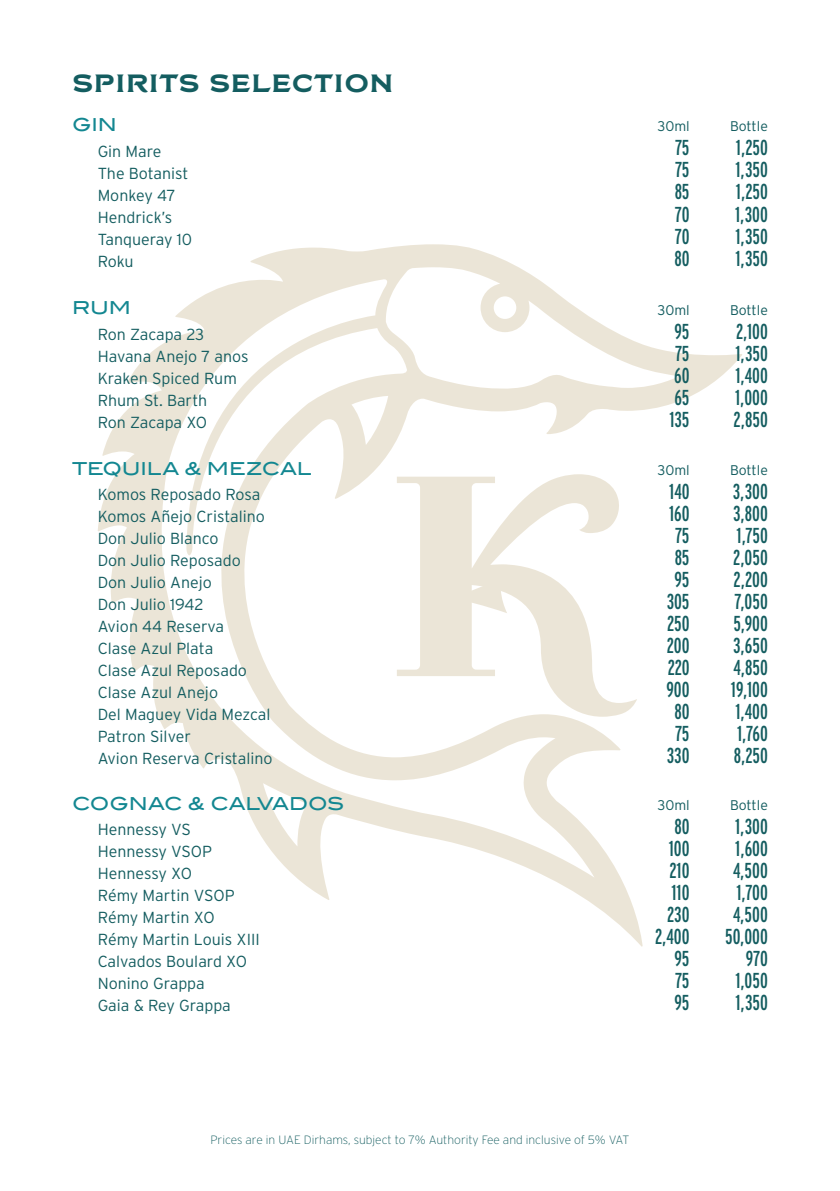
<style>
.page{position:relative;width:840px;height:1191px;background:#fff}
.page>*{position:absolute;margin:0;border:0;box-sizing:border-box;transform-origin:0 0}
.t1{font:24px "FM Bolyar Pro 900";color:#145d60}
.t2{font:21.6px "Interstate Regular Comp";color:#145d60}
.t3{font:500 17.8px "Blair ITC";letter-spacing:-.01em;color:#138791}
.t4{font:300 16px "Interstate";color:#145d60}
.t5{font:300 14px "Interstate";letter-spacing:-.005em;color:#145d60}
.t6{font:200 12px "Interstate";color:#145d60}
</style>
<div class="page">
<svg style="left:98px;top:244px;width:643px;height:702px"></svg>
<svg style="left:396px;top:474px;width:240px;height:242px"></svg>
<p class="t1" style="left:72px;top:67px;width:322px">SPIRITS SELECTION</p>
<p class="t3" style="left:72px;top:114px;width:46px">GIN</p>
<p class="t4" style="left:98px;top:142px;width:65px">Gin Mare</p>
<p class="t4" style="left:98px;top:164px;width:92px">The Botanist</p>
<p class="t4" style="left:98px;top:186px;width:79px">Monkey 47</p>
<p class="t4" style="left:98px;top:208px;width:76px">Hendrick’s</p>
<p class="t4" style="left:98px;top:230px;width:96px">Tanqueray 10</p>
<p class="t4" style="left:98px;top:252px;width:37px">Roku</p>
<p class="t3" style="left:72px;top:297px;width:60px">RUM</p>
<p class="t4" style="left:98px;top:325px;width:108px">Ron Zacapa 23</p>
<p class="t4" style="left:98px;top:347px;width:152px">Havana Anejo 7 anos</p>
<p class="t4" style="left:98px;top:369px;width:141px">Kraken Spiced Rum</p>
<p class="t4" style="left:98px;top:391px;width:111px">Rhum St. Barth</p>
<p class="t4" style="left:98px;top:413px;width:111px">Ron Zacapa XO</p>
<p class="t3" style="left:72px;top:457px;width:241px">TEQUILA &amp; MEZCAL</p>
<p class="t4" style="left:98px;top:485px;width:164px">Komos Reposado Rosa</p>
<p class="t4" style="left:98px;top:507px;width:169px">Komos Añejo Cristalino</p>
<p class="t4" style="left:98px;top:529px;width:122px">Don Julio Blanco</p>
<p class="t4" style="left:98px;top:551px;width:144px">Don Julio Reposado</p>
<p class="t4" style="left:98px;top:573px;width:116px">Don Julio Anejo</p>
<p class="t4" style="left:98px;top:595px;width:107px">Don Julio 1942</p>
<p class="t4" style="left:98px;top:617px;width:128px">Avion 44 Reserva</p>
<p class="t4" style="left:98px;top:639px;width:117px">Clase Azul Plata</p>
<p class="t4" style="left:98px;top:661px;width:151px">Clase Azul Reposado</p>
<p class="t4" style="left:98px;top:683px;width:122px">Clase Azul Anejo</p>
<p class="t4" style="left:98px;top:705px;width:174px">Del Maguey Vida Mezcal</p>
<p class="t4" style="left:98px;top:727px;width:95px">Patron Silver</p>
<p class="t4" style="left:98px;top:749px;width:176px">Avion Reserva Cristalino</p>
<p class="t3" style="left:72px;top:792px;width:273px">COGNAC &amp; CALVADOS</p>
<p class="t4" style="left:98px;top:820px;width:95px">Hennessy VS</p>
<p class="t4" style="left:98px;top:842px;width:116px">Hennessy VSOP</p>
<p class="t4" style="left:98px;top:864px;width:96px">Hennessy XO</p>
<p class="t4" style="left:98px;top:886px;width:138px">Rémy Martin VSOP</p>
<p class="t4" style="left:98px;top:908px;width:118px">Rémy Martin XO</p>
<p class="t4" style="left:98px;top:930px;width:163px">Rémy Martin Louis XIII</p>
<p class="t4" style="left:98px;top:952px;width:151px">Calvados Boulard XO</p>
<p class="t4" style="left:98px;top:974px;width:108px">Nonino Grappa</p>
<p class="t4" style="left:98px;top:996px;width:134px">Gaia &amp; Rey Grappa</p>
<p class="t5" style="left:657px;top:119px;width:34px">30ml</p>
<p class="t2" style="left:674px;top:136px;width:16px">75</p>
<p class="t2" style="left:674px;top:158px;width:16px">75</p>
<p class="t2" style="left:674px;top:180px;width:16px">85</p>
<p class="t2" style="left:674px;top:202px;width:16px">70</p>
<p class="t2" style="left:674px;top:224px;width:16px">70</p>
<p class="t2" style="left:674px;top:246px;width:17px">80</p>
<p class="t5" style="left:657px;top:302px;width:34px">30ml</p>
<p class="t2" style="left:674px;top:319px;width:17px">95</p>
<p class="t2" style="left:674px;top:341px;width:16px">75</p>
<p class="t2" style="left:673px;top:363px;width:17px">60</p>
<p class="t2" style="left:674px;top:385px;width:17px">65</p>
<p class="t2" style="left:669px;top:407px;width:22px">135</p>
<p class="t5" style="left:657px;top:462px;width:34px">30ml</p>
<p class="t2" style="left:668px;top:479px;width:22px">140</p>
<p class="t2" style="left:668px;top:501px;width:22px">160</p>
<p class="t2" style="left:674px;top:523px;width:16px">75</p>
<p class="t2" style="left:674px;top:545px;width:16px">85</p>
<p class="t2" style="left:674px;top:567px;width:17px">95</p>
<p class="t2" style="left:666px;top:589px;width:24px">305</p>
<p class="t2" style="left:666px;top:611px;width:24px">250</p>
<p class="t2" style="left:666px;top:633px;width:24px">200</p>
<p class="t2" style="left:667px;top:655px;width:23px">220</p>
<p class="t2" style="left:666px;top:677px;width:25px">900</p>
<p class="t2" style="left:674px;top:699px;width:17px">80</p>
<p class="t2" style="left:674px;top:721px;width:16px">75</p>
<p class="t2" style="left:666px;top:743px;width:24px">330</p>
<p class="t5" style="left:657px;top:797px;width:34px">30ml</p>
<p class="t2" style="left:674px;top:814px;width:17px">80</p>
<p class="t2" style="left:668px;top:836px;width:22px">100</p>
<p class="t2" style="left:669px;top:858px;width:22px">210</p>
<p class="t2" style="left:671px;top:880px;width:20px">110</p>
<p class="t2" style="left:667px;top:902px;width:24px">230</p>
<p class="t2" style="left:654px;top:924px;width:36px">2,400</p>
<p class="t2" style="left:674px;top:946px;width:17px">95</p>
<p class="t2" style="left:674px;top:968px;width:16px">75</p>
<p class="t2" style="left:674px;top:990px;width:17px">95</p>
<p class="t5" style="left:729px;top:119px;width:39px">Bottle</p>
<p class="t2" style="left:735px;top:136px;width:33px">1,250</p>
<p class="t2" style="left:735px;top:158px;width:34px">1,350</p>
<p class="t2" style="left:735px;top:180px;width:33px">1,250</p>
<p class="t2" style="left:734px;top:202px;width:34px">1,300</p>
<p class="t2" style="left:735px;top:224px;width:34px">1,350</p>
<p class="t2" style="left:735px;top:246px;width:34px">1,350</p>
<p class="t5" style="left:729px;top:302px;width:39px">Bottle</p>
<p class="t2" style="left:735px;top:319px;width:33px">2,100</p>
<p class="t2" style="left:735px;top:341px;width:34px">1,350</p>
<p class="t2" style="left:735px;top:363px;width:34px">1,400</p>
<p class="t2" style="left:734px;top:385px;width:34px">1,000</p>
<p class="t2" style="left:733px;top:407px;width:36px">2,850</p>
<p class="t5" style="left:729px;top:462px;width:39px">Bottle</p>
<p class="t2" style="left:732px;top:479px;width:36px">3,300</p>
<p class="t2" style="left:732px;top:501px;width:36px">3,800</p>
<p class="t2" style="left:736px;top:523px;width:33px">1,750</p>
<p class="t2" style="left:732px;top:545px;width:36px">2,050</p>
<p class="t2" style="left:733px;top:567px;width:36px">2,200</p>
<p class="t2" style="left:734px;top:589px;width:35px">7,050</p>
<p class="t2" style="left:733px;top:611px;width:36px">5,900</p>
<p class="t2" style="left:732px;top:633px;width:36px">3,650</p>
<p class="t2" style="left:733px;top:655px;width:36px">4,850</p>
<p class="t2" style="left:730px;top:677px;width:38px">19,100</p>
<p class="t2" style="left:735px;top:699px;width:34px">1,400</p>
<p class="t2" style="left:736px;top:721px;width:32px">1,760</p>
<p class="t2" style="left:733px;top:743px;width:36px">8,250</p>
<p class="t5" style="left:729px;top:797px;width:39px">Bottle</p>
<p class="t2" style="left:734px;top:814px;width:34px">1,300</p>
<p class="t2" style="left:734px;top:836px;width:34px">1,600</p>
<p class="t2" style="left:732px;top:858px;width:36px">4,500</p>
<p class="t2" style="left:736px;top:880px;width:33px">1,700</p>
<p class="t2" style="left:732px;top:902px;width:36px">4,500</p>
<p class="t2" style="left:724px;top:924px;width:44px">50,000</p>
<p class="t2" style="left:745px;top:946px;width:23px">970</p>
<p class="t2" style="left:735px;top:968px;width:34px">1,050</p>
<p class="t2" style="left:735px;top:990px;width:34px">1,350</p>
<p class="t6" style="left:210px;top:1133px;width:420px">Prices are in UAE Dirhams, subject to 7% Authority Fee and inclusive of 5% VAT</p>
</div>
